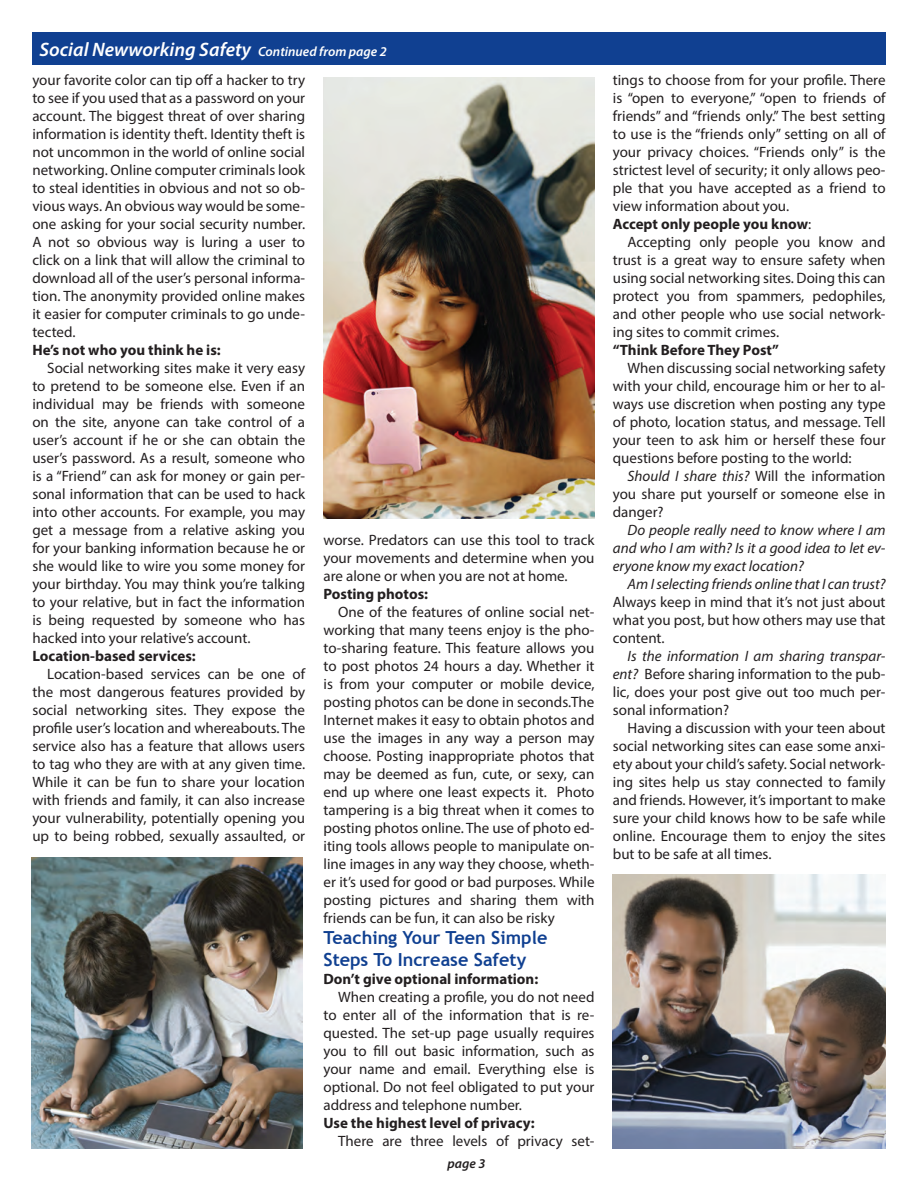
<style>
.page{position:relative;width:918px;height:1188px;background:#fff}
.page>*{position:absolute;margin:0;border:0;box-sizing:border-box;transform-origin:0 0}
.t1{font:italic 600 19.5px "Myriad Pro";color:#fff}
.t2{font:700 18px/21.6px "Trebuchet MS";color:#104091}
.t3{font:15px/18px "Myriad Pro";color:#231f20;text-align:justify}
.t4{font:700 15px "Myriad Pro";color:#231f20}
.t5{font:italic 15px/18px "Myriad Pro";color:#231f20;text-align:justify}
.t6{font:italic 600 13.5px "Myriad Pro";color:#231f20}
.s1{font-size:13.5px}
.s2{font-weight:700}
.s3{font-style:italic}
</style>
<div class="page">
<div style="left:32px;top:32px;width:854px;height:33px;background:#104091"></div>
<img style="left:31px;top:858px;width:271px;height:291px">
<img style="left:613px;top:875px;width:273px;height:274px">
<img style="left:324px;top:77px;width:271px;height:441px">
<h1 class="t1" style="left:40px;top:37px;width:349px">Social Newworking Safety <span class="s1">Continued from page 2</span></h1>
<p class="t3" style="left:32px;top:70px;width:274px">your favorite color can tip off a hacker to try to see if you used that as a password on your account. The biggest threat of over sharing information is identity theft. Identity theft is not uncommon in the world of online social networking. Online computer criminals look to steal identities in obvious and not so ob&shy;vious ways. An obvious way would be some&shy;one asking for your social security number.<br>A not so obvious way is luring a user to click on a link that will allow the criminal to download all of the user’s personal informa&shy;tion. The anonymity provided online makes it easier for computer criminals to go unde&shy;tected.</p>
<p class="t4" style="left:32px;top:340px;width:190px">He’s not who you think he is:</p>
<p class="t3" style="left:32px;top:358px;width:274px;text-indent:15px">Social networking sites make it very easy to pretend to be someone else. Even if an individual may be friends with someone on the site, anyone can take control of a user’s account if he or she can obtain the user’s password. As a result, someone who is a “Friend” can ask for money or gain per&shy;sonal information that can be used to hack into other accounts. For example, you may get a message from a relative asking you for your banking information because he or she would like to wire you some money for your birthday. You may think you’re talking to your relative, but in fact the information is being requested by someone who has hacked into your relative’s account.</p>
<p class="t4" style="left:32px;top:646px;width:165px">Location-based services:</p>
<p class="t3" style="left:32px;top:664px;width:274px;text-indent:15px">Location-based services can be one of the most dangerous features provided by social networking sites. They expose the profile user’s location and whereabouts. The service also has a feature that allows users to tag who they are with at any given time.<br>While it can be fun to share your location with friends and family, it can also increase your vulnerability, potentially opening you up to being robbed, sexually assaulted, or</p>
<p class="t3" style="left:323px;top:530px;width:273px">worse. Predators can use this tool to track your movements and determine when you are alone or when you are not at home.</p>
<p class="t4" style="left:323px;top:584px;width:106px">Posting photos:</p>
<p class="t3" style="left:323px;top:602px;width:273px;text-indent:15px">One of the features of online social net&shy;working that many teens enjoy is the pho&shy;to-sharing feature. This feature allows you to post photos 24 hours a day. Whether it is from your computer or mobile device, posting photos can be done in seconds.The Internet makes it easy to obtain photos and use the images in any way a person may choose. Posting inappropriate photos that may be deemed as fun, cute, or sexy, can end up where one least expects it. Photo tampering is a big threat when it comes to posting photos online. The use of photo ed&shy;iting tools allows people to manipulate on&shy;line images in any way they choose, wheth&shy;er it’s used for good or bad purposes. While posting pictures and sharing them with friends can be fun, it can also be risky</p>
<p class="t2" style="left:323px;top:927px;width:225px">Teaching Your Teen Simple<br>Steps To Increase Safety</p>
<p class="t4" style="left:323px;top:969px;width:216px">Don’t give optional information:</p>
<p class="t3" style="left:323px;top:988px;width:273px;text-indent:15px">When creating a profile, you do not need to enter all of the information that is re&shy;quested. The set-up page usually requires you to fill out basic information, such as your name and email. Everything else is optional. Do not feel obligated to put your address and telephone number.</p>
<p class="t4" style="left:323px;top:1113px;width:213px">Use the highest level of privacy:</p>
<p class="t3" style="left:338px;top:1132px;width:258px">There are three levels of privacy set-</p>
<p class="t6" style="left:447px;top:1155px;width:39px">page 3</p>
<p class="t3" style="left:613px;top:70px;width:274px;text-align:left">tings to choose from for your profile. There is “open to everyone,” “open to friends of friends” and “friends only.” The best setting to use is the “friends only” setting on all of your privacy choices. “Friends only” is the strictest level of security; it only allows peo&shy;ple that you have accepted as a friend to view information about you.<br><span class="s2">Accept only people you know</span>:</p>
<p class="t3" style="left:613px;top:232px;width:274px;text-indent:15px">Accepting only people you know and trust is a great way to ensure safety when using social networking sites. Doing this can protect you from spammers, pedophiles, and other people who use social network&shy;ing sites to commit crimes.</p>
<p class="t4" style="left:613px;top:340px;width:168px">“Think Before They Post”</p>
<p class="t3" style="left:613px;top:358px;width:274px;text-indent:15px">When discussing social networking safety with your child, encourage him or her to al&shy;ways use discretion when posting any type of photo, location status, and message. Tell your teen to ask him or herself these four questions before posting to the world:</p>
<p class="t3" style="left:613px;top:466px;width:274px;text-indent:15px"><span class="s3">Should I share this?</span> Will the information you share put yourself or someone else in danger?</p>
<p class="t5" style="left:613px;top:520px;width:274px;text-indent:15px">Do people really need to know where I am and who I am with? Is it a good idea to let ev&shy;eryone know my exact location?</p>
<p class="t5" style="left:628px;top:574px;width:259px">Am I selecting friends online that I can trust?</p>
<p class="t3" style="left:613px;top:592px;width:274px">Always keep in mind that it’s not just about what you post, but how others may use that content.</p>
<p class="t3" style="left:613px;top:646px;width:274px;text-indent:15px"><span class="s3">Is the information I am sharing transpar&shy;ent?</span> Before sharing information to the pub&shy;lic, does your post give out too much per&shy;sonal information?</p>
<p class="t3" style="left:613px;top:718px;width:274px;text-indent:15px">Having a discussion with your teen about social networking sites can ease some anxi&shy;ety about your child’s safety. Social network&shy;ing sites help us stay connected to family and friends. However, it’s important to make sure your child knows how to be safe while online. Encourage them to enjoy the sites but to be safe at all times.</p>
</div>
